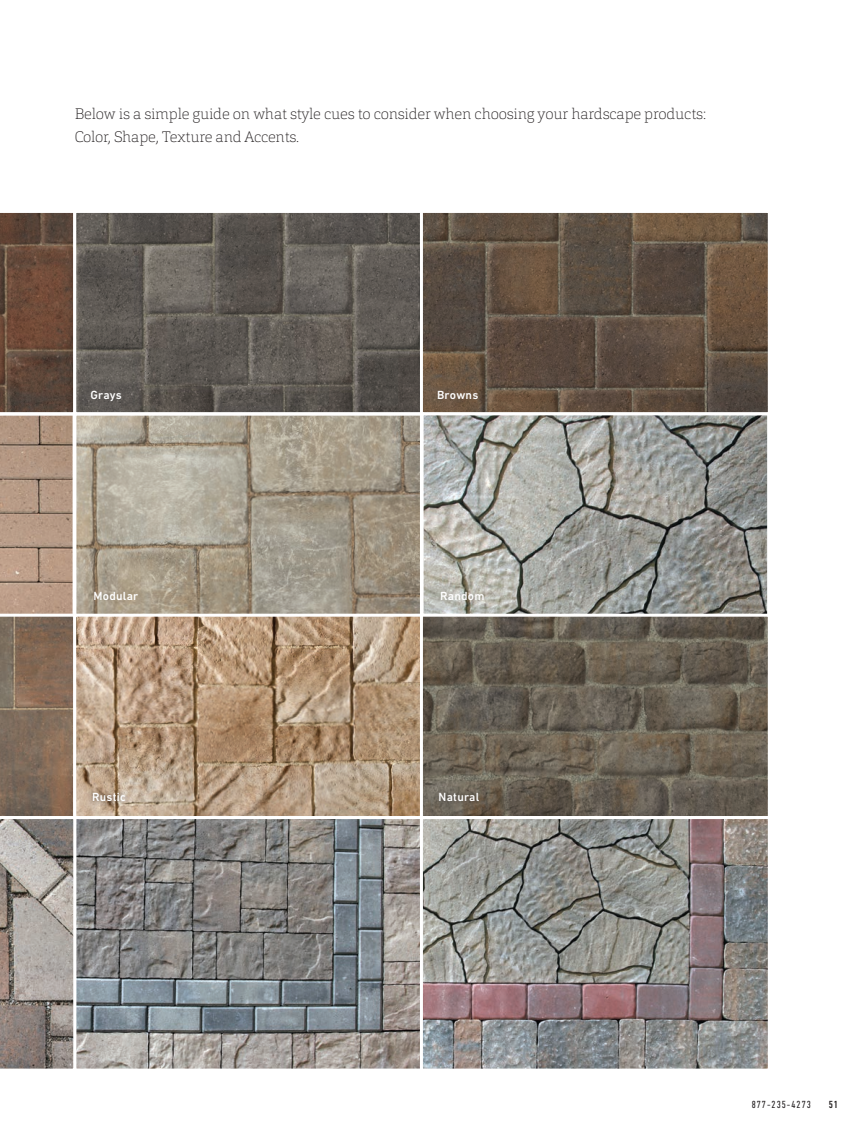
<style>
.page{position:relative;width:865px;height:1135px;background:#fff}
.page>*{position:absolute;margin:0;border:0;box-sizing:border-box;transform-origin:0 0}
.t1{font:100 15px/22.5px "Cargan";letter-spacing:-.01em;color:#231f20}
.t2{font:500 12px "DIN Next LT Pro";letter-spacing:.02em;color:#fff}
.t3{font:condensed 10.5px "DIN Next LT Pro";letter-spacing:.1em;color:#231f20}
.t4{font:500 condensed 10.5px "DIN Next LT Pro";color:#231f20}
</style>
<div class="page">
<img style="left:77px;top:214px;width:689px;height:853px">
<div style="left:73px;top:210px;width:351px;height:205px;border:3px solid #fff"></div>
<div style="left:419px;top:210px;width:351px;height:205px;border:3px solid #fff"></div>
<svg style="left:77px;top:416px;width:342px;height:197px;background:#a79e8d"></svg>
<svg style="left:423px;top:416px;width:343px;height:197px;background:#9b9b96"></svg>
<div style="left:419px;top:412px;width:351px;height:205px;border:3px solid #fff"></div>
<div style="left:73px;top:613px;width:351px;height:205px;border:3px solid #fff"></div>
<div style="left:419px;top:613px;width:351px;height:205px;border:3px solid #fff"></div>
<div style="left:73px;top:815px;width:351px;height:256px;border:3px solid #fff"></div>
<div style="left:419px;top:815px;width:351px;height:256px;border:3px solid #fff"></div>
<svg style="left:0;top:210px;width:77px;height:861px;background:#948174"></svg>
<div style="left:86px;top:785px;width:46px;height:23px;background:#231f20;opacity:.75"></div>
<div style="left:432px;top:785px;width:53px;height:23px;background:#231f20;opacity:.75"></div>
<div style="left:768px;top:195px;width:33px;height:879px;background:#fff"></div>
<p class="t1" style="left:75px;top:102px;width:632px">Below is a simple guide on what style cues to consider when choosing your hardscape products:<br>Color, Shape, Texture and Accents.</p>
<p class="t2" style="left:90px;top:387px;width:33px">Grays</p>
<p class="t2" style="left:437px;top:387px;width:43px">Browns</p>
<p class="t2" style="left:93px;top:589px;width:46px">Modular</p>
<p class="t2" style="left:440px;top:589px;width:46px">Random</p>
<p class="t2" style="left:92px;top:789px;width:35px">Rustic</p>
<p class="t2" style="left:438px;top:789px;width:42px">Natural</p>
<p class="t3" style="left:751px;top:1098px;width:61px">877-235-4273</p>
<p class="t4" style="left:828px;top:1098px;width:10px">51</p>
</div>
